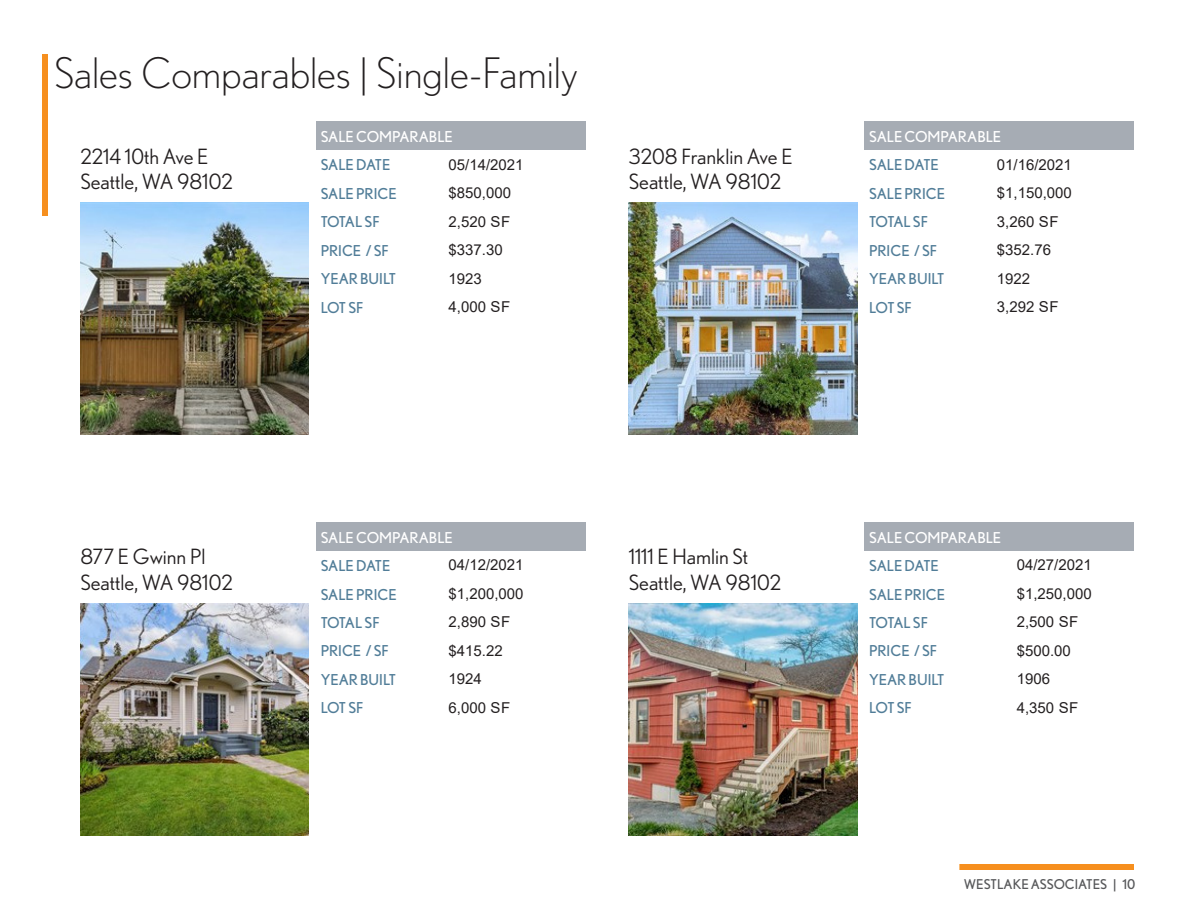
<style>
.page{position:relative;width:1188px;height:918px;background:#fff}
.page>*{position:absolute;margin:0;border:0;box-sizing:border-box;transform-origin:0 0}
.t1{font:300 42px "Nobel";color:#231f20}
.t2{font:21px "Nobel";color:#231f20}
.t3{font:15px "Nobel";color:#517d98}
.t4{font:15px "Arial";color:#231f20}
.t5{font:15px "Nobel";color:#fff}
.t6{font:13.5px "Nobel";color:#57585a}
</style>
<div class="page">
<div style="left:42px;top:54px;width:6px;height:162px;background:#f68f1e"></div>
<div style="left:959px;top:864px;width:175px;height:6px;background:#f68f1e"></div>
<img style="left:80px;top:203px;width:229px;height:232px">
<img style="left:629px;top:203px;width:228px;height:232px">
<img style="left:629px;top:603px;width:228px;height:233px">
<div style="left:316px;top:122px;width:270px;height:28px;background:#a6acb4"></div>
<div style="left:865px;top:122px;width:269px;height:28px;background:#a6acb4"></div>
<div style="left:865px;top:522px;width:269px;height:29px;background:#a6acb4"></div>
<img style="left:80px;top:603px;width:229px;height:233px">
<div style="left:316px;top:522px;width:270px;height:29px;background:#a6acb4"></div>
<p class="t1" style="left:54px;top:49px;width:525px">Sales Comparables | Single-Family</p>
<p class="t2" style="left:80px;top:144px;width:130px">2214 10th Ave E</p>
<p class="t2" style="left:80px;top:169px;width:154px">Seattle, WA 98102</p>
<p class="t5" style="left:321px;top:128px;width:134px">SALE COMPARABLE</p>
<p class="t3" style="left:321px;top:156px;width:71px">SALE DATE</p>
<p class="t4" style="left:448px;top:154px;width:77px">05/14/2021</p>
<p class="t3" style="left:321px;top:185px;width:78px">SALE PRICE</p>
<p class="t4" style="left:448px;top:183px;width:64px">$850,000</p>
<p class="t3" style="left:321px;top:213px;width:60px">TOTAL SF</p>
<p class="t4" style="left:448px;top:211px;width:63px">2,520 SF</p>
<p class="t3" style="left:321px;top:242px;width:70px">PRICE / SF</p>
<p class="t4" style="left:448px;top:240px;width:56px">$337.30</p>
<p class="t3" style="left:321px;top:270px;width:77px">YEAR BUILT</p>
<p class="t4" style="left:448px;top:268px;width:35px">1923</p>
<p class="t3" style="left:321px;top:299px;width:44px">LOT SF</p>
<p class="t4" style="left:448px;top:297px;width:63px">4,000 SF</p>
<p class="t2" style="left:629px;top:144px;width:165px">3208 Franklin Ave E</p>
<p class="t2" style="left:629px;top:169px;width:154px">Seattle, WA 98102</p>
<p class="t5" style="left:869px;top:128px;width:134px">SALE COMPARABLE</p>
<p class="t3" style="left:869px;top:156px;width:71px">SALE DATE</p>
<p class="t4" style="left:997px;top:154px;width:77px">01/16/2021</p>
<p class="t3" style="left:869px;top:185px;width:78px">SALE PRICE</p>
<p class="t4" style="left:997px;top:183px;width:77px">$1,150,000</p>
<p class="t3" style="left:869px;top:213px;width:60px">TOTAL SF</p>
<p class="t4" style="left:997px;top:211px;width:63px">3,260 SF</p>
<p class="t3" style="left:869px;top:242px;width:70px">PRICE / SF</p>
<p class="t4" style="left:997px;top:240px;width:56px">$352.76</p>
<p class="t3" style="left:869px;top:270px;width:77px">YEAR BUILT</p>
<p class="t4" style="left:997px;top:268px;width:35px">1922</p>
<p class="t3" style="left:869px;top:299px;width:44px">LOT SF</p>
<p class="t4" style="left:997px;top:297px;width:63px">3,292 SF</p>
<p class="t2" style="left:80px;top:545px;width:127px">877 E Gwinn Pl</p>
<p class="t2" style="left:80px;top:570px;width:154px">Seattle, WA 98102</p>
<p class="t5" style="left:321px;top:529px;width:134px">SALE COMPARABLE</p>
<p class="t3" style="left:321px;top:557px;width:71px">SALE DATE</p>
<p class="t4" style="left:448px;top:555px;width:77px">04/12/2021</p>
<p class="t3" style="left:321px;top:585px;width:78px">SALE PRICE</p>
<p class="t4" style="left:448px;top:583px;width:77px">$1,200,000</p>
<p class="t3" style="left:321px;top:614px;width:60px">TOTAL SF</p>
<p class="t4" style="left:448px;top:612px;width:63px">2,890 SF</p>
<p class="t3" style="left:321px;top:642px;width:70px">PRICE / SF</p>
<p class="t4" style="left:448px;top:640px;width:56px">$415.22</p>
<p class="t3" style="left:321px;top:671px;width:77px">YEAR BUILT</p>
<p class="t4" style="left:448px;top:669px;width:35px">1924</p>
<p class="t3" style="left:321px;top:699px;width:44px">LOT SF</p>
<p class="t4" style="left:448px;top:697px;width:63px">6,000 SF</p>
<p class="t2" style="left:629px;top:545px;width:121px">1111 E Hamlin St</p>
<p class="t2" style="left:629px;top:570px;width:154px">Seattle, WA 98102</p>
<p class="t5" style="left:869px;top:529px;width:134px">SALE COMPARABLE</p>
<p class="t3" style="left:869px;top:557px;width:71px">SALE DATE</p>
<p class="t4" style="left:1017px;top:555px;width:77px">04/27/2021</p>
<p class="t3" style="left:869px;top:585px;width:78px">SALE PRICE</p>
<p class="t4" style="left:1017px;top:583px;width:77px">$1,250,000</p>
<p class="t3" style="left:869px;top:614px;width:60px">TOTAL SF</p>
<p class="t4" style="left:1017px;top:612px;width:63px">2,500 SF</p>
<p class="t3" style="left:869px;top:642px;width:70px">PRICE / SF</p>
<p class="t4" style="left:1017px;top:640px;width:56px">$500.00</p>
<p class="t3" style="left:869px;top:671px;width:77px">YEAR BUILT</p>
<p class="t4" style="left:1017px;top:669px;width:35px">1906</p>
<p class="t3" style="left:869px;top:699px;width:44px">LOT SF</p>
<p class="t4" style="left:1017px;top:697px;width:63px">4,350 SF</p>
<p class="t6" style="left:964px;top:877px;width:173px">WESTLAKE ASSOCIATES | 10</p>
</div>
